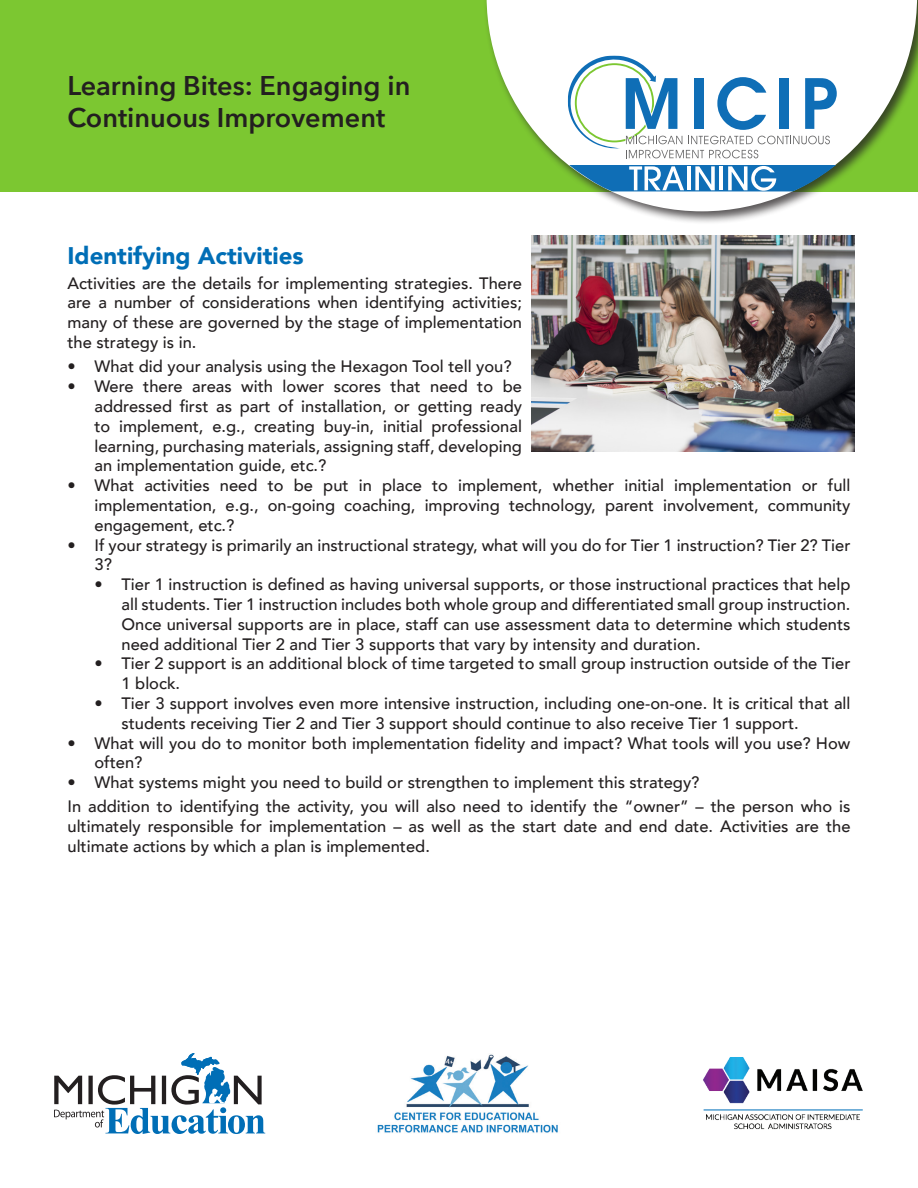
<style>
.page{position:relative;width:918px;height:1188px;background:#fff}
.page>*{position:absolute;margin:0;border:0;box-sizing:border-box;transform-origin:0 0}
.t1{font:600 27px/32.4px "Avenir Next";color:#231f20}
.t2{font:900 24px "Avenir";color:#006eb6}
.t3{font:500 16.5px/19.8px "Avenir";color:#231f20;text-align:justify}
</style>
<div class="page">
<div style="left:0;top:0;width:918px;height:192px;background:#7cc731"></div>
<div style="left:484px;top:0;width:434px;height:225px;background:#231f20;opacity:.75"></div>
<svg style="left:487px;top:0;width:430px;height:211px;fill:#fff"></svg>
<svg style="left:568px;top:165px;width:269px;height:26px;background:#297b92"></svg>
<svg style="left:568px;top:56px;width:270px;height:103px;background:#cadde9"></svg>
<svg style="left:629px;top:166px;width:55px;height:24px"></svg>
<hr style="left:687px;top:166px;width:3px;height:24px;background:#fff">
<svg style="left:695px;top:166px;width:20px;height:24px"></svg>
<hr style="left:720px;top:166px;width:3px;height:24px;background:#fff">
<svg style="left:728px;top:166px;width:48px;height:25px"></svg>
<img style="left:531px;top:236px;width:324px;height:216px">
<svg style="left:54px;top:1053px;width:211px;height:81px"></svg>
<img style="left:377px;top:1054px;width:181px;height:79px">
<img style="left:703px;top:1057px;width:160px;height:73px">
<h1 class="t1" style="left:68px;top:68px;width:344px">Learning Bites: Engaging in<br>Continuous Improvement</h1>
<h2 class="t2" style="left:68px;top:235px;width:238px">Identifying Activities</h2>
<p class="t3" style="left:68px;top:272px;width:456px">Activities are the details for implementing strategies. There are a number of considerations when identifying activities; many of these are governed by the stage of implementation the strategy is in.</p>
<p class="t3" style="left:68px;top:356px;width:446px">• What did your analysis using the Hexagon Tool tell you?</p>
<p class="t3" style="left:94px;top:376px;width:429px;text-indent:-27px">• Were there areas with lower scores that need to be addressed first as part of installation, or getting ready to implement, e.g., creating buy-in, initial professional learning, purchasing materials, assigning staff, developing an implementation guide, etc.?</p>
<p class="t3" style="left:94px;top:475px;width:758px;text-indent:-27px">• What activities need to be put in place to implement, whether initial implementation or full implementation, e.g., on-going coaching, improving technology, parent involvement, community engagement, etc.?</p>
<p class="t3" style="left:94px;top:534px;width:758px;text-indent:-27px">• If your strategy is primarily an instructional strategy, what will you do for Tier 1 instruction? Tier 2? Tier<br>3?</p>
<p class="t3" style="left:122px;top:574px;width:731px;text-indent:-27px">• Tier 1 instruction is defined as having universal supports, or those instructional practices that help all students. Tier 1 instruction includes both whole group and differentiated small group instruction.<br>Once universal supports are in place, staff can use assessment data to determine which students need additional Tier 2 and Tier 3 supports that vary by intensity and duration.</p>
<p class="t3" style="left:122px;top:653px;width:731px;text-indent:-27px">• Tier 2 support is an additional block of time targeted to small group instruction outside of the Tier<br>1 block.</p>
<p class="t3" style="left:122px;top:692px;width:731px;text-indent:-27px">• Tier 3 support involves even more intensive instruction, including one-on-one. It is critical that all students receiving Tier 2 and Tier 3 support should continue to also receive Tier 1 support.</p>
<p class="t3" style="left:94px;top:732px;width:758px;text-indent:-27px">• What will you do to monitor both implementation fidelity and impact? What tools will you use? How often?</p>
<p class="t3" style="left:68px;top:772px;width:634px">• What systems might you need to build or strengthen to implement this strategy?</p>
<p class="t3" style="left:68px;top:796px;width:785px">In addition to identifying the activity, you will also need to identify the “owner” – the person who is ultimately responsible for implementation – as well as the start date and end date. Activities are the ultimate actions by which a plan is implemented.</p>
</div>
